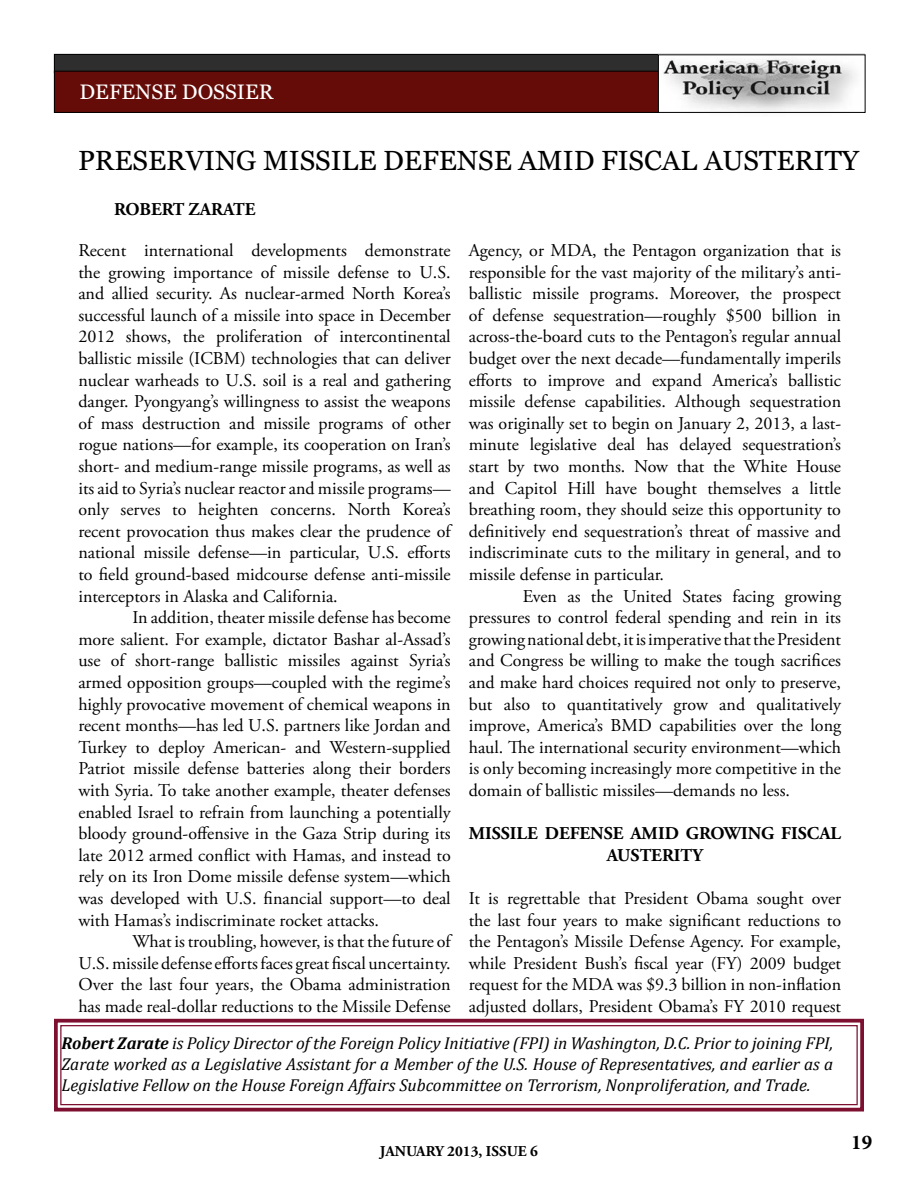
<style>
.page{position:relative;width:918px;height:1188px;background:#fff}
.page>*{position:absolute;margin:0;border:0;box-sizing:border-box;transform-origin:0 0}
.t1{font:27.75px "Georgia";color:#000}
.t2{font:21px "Georgia";color:#fff}
.t3{font:700 21px "Minion Pro";color:#000}
.t4{font:18px/21.6px "Adobe Garamond Pro";color:#000;text-align:justify}
.t5{font:700 18px/21.6px "Adobe Garamond Pro";color:#000;text-align:center}
.t6{font:italic 17.25px/20.7px "Cambria";color:#000;text-align:justify}
.t7{font:700 15px "Adobe Garamond Pro";color:#000}
.s1{font-weight:700}
</style>
<div class="page">
<svg style="left:54px;top:1018px;width:810px;height:94px"></svg>
<div style="left:60px;top:1025px;width:798px;height:80px;border:1px solid #7d1031"></div>
<div style="left:54px;top:54px;width:810px;height:19px;background:#2e2e2f"></div>
<div style="left:54px;top:54px;width:811px;height:19px;border:1px solid #000"></div>
<div style="left:54px;top:71px;width:809px;height:41px;background:#650c08"></div>
<div style="left:54px;top:71px;width:809px;height:42px;border:1px solid #000"></div>
<img style="left:660px;top:56px;width:204px;height:55px">
<div style="left:658px;top:54px;width:208px;height:59px;border:1px solid #000"></div>
<p class="t2" style="left:80px;top:79px;width:195px">DEFENSE DOSSIER</p>
<h1 class="t1" style="left:78px;top:144px;width:783px">PRESERVING MISSILE DEFENSE AMID FISCAL AUSTERITY</h1>
<p class="t5" style="left:114px;top:198px;width:143px">ROBERT ZARATE</p>
<p class="t4" style="left:78px;top:240px;width:374px">Recent international developments demonstrate the growing importance of missile defense to U.S. and allied security. As nuclear-armed North Korea’s successful launch of a missile into space in December 2012 shows, the proliferation of intercontinental ballistic missile (ICBM) technologies that can deliver nuclear warheads to U.S. soil is a real and gathering danger. Pyongyang’s willingness to assist the weapons of mass destruction and missile programs of other rogue nations—for example, its cooperation on Iran’s short- and medium-range missile programs, as well as its aid to Syria’s nuclear reactor and missile programs— only serves to heighten concerns. North Korea’s recent provocation thus makes clear the prudence of national missile defense—in particular, U.S. efforts to field ground-based midcourse defense anti-missile interceptors in Alaska and California.</p>
<p class="t4" style="left:78px;top:607px;width:374px;text-indent:54px">In addition, theater missile defense has become more salient. For example, dictator Bashar al-Assad’s use of short-range ballistic missiles against Syria’s armed opposition groups—coupled with the regime’s highly provocative movement of chemical weapons in recent months—has led U.S. partners like Jordan and Turkey to deploy American- and Western-supplied Patriot missile defense batteries along their borders with Syria. To take another example, theater defenses enabled Israel to refrain from launching a potentially bloody ground-offensive in the Gaza Strip during its late 2012 armed conflict with Hamas, and instead to rely on its Iron Dome missile defense system—which was developed with U.S. financial support—to deal with Hamas’s indiscriminate rocket attacks.</p>
<p class="t4" style="left:78px;top:931px;width:374px;text-indent:54px">What is troubling, however, is that the future of U.S. missile defense efforts faces great fiscal uncertainty.<br>Over the last four years, the Obama administration has made real-dollar reductions to the Missile Defense</p>
<p class="t4" style="left:469px;top:240px;width:374px">Agency, or MDA, the Pentagon organization that is responsible for the vast majority of the military’s anti&shy;ballistic missile programs. Moreover, the prospect of defense sequestration—roughly $500 billion in across-the-board cuts to the Pentagon’s regular annual budget over the next decade—fundamentally imperils efforts to improve and expand America’s ballistic missile defense capabilities. Although sequestration was originally set to begin on January 2, 2013, a last&shy;minute legislative deal has delayed sequestration’s start by two months. Now that the White House and Capitol Hill have bought themselves a little breathing room, they should seize this opportunity to definitively end sequestration’s threat of massive and indiscriminate cuts to the military in general, and to missile defense in particular.</p>
<p class="t4" style="left:469px;top:586px;width:374px;text-indent:54px">Even as the United States facing growing pressures to control federal spending and rein in its growing national debt, it is imperative that the President and Congress be willing to make the tough sacrifices and make hard choices required not only to preserve, but also to quantitatively grow and qualitatively improve, America’s BMD capabilities over the long haul. The international security environment—which is only becoming increasingly more competitive in the domain of ballistic missiles—demands no less.</p>
<p class="t5" style="left:469px;top:823px;width:374px">MISSILE DEFENSE AMID GROWING FISCAL<br>AUSTERITY</p>
<p class="t4" style="left:469px;top:888px;width:374px">It is regrettable that President Obama sought over the last four years to make significant reductions to the Pentagon’s Missile Defense Agency. For example, while President Bush’s fiscal year (FY) 2009 budget request for the MDA was $9.3 billion in non-inflation adjusted dollars, President Obama’s FY 2010 request</p>
<p class="t6" style="left:62px;top:1032px;width:773px"><span class="s1">Robert Zarate</span> is Policy Director of the Foreign Policy Initiative (FPI) in Washington, D.C. Prior to joining FPI, Zarate worked as a Legislative Assistant for a Member of the U.S. House of Representatives, and earlier as a Legislative Fellow on the House Foreign Affairs Subcommittee on Terrorism, Nonproliferation, and Trade.</p>
<p class="t7" style="left:380px;top:1142px;width:160px">JANUARY 2013, ISSUE 6</p>
<p class="t3" style="left:851px;top:1128px;width:22px">19</p>
</div>
